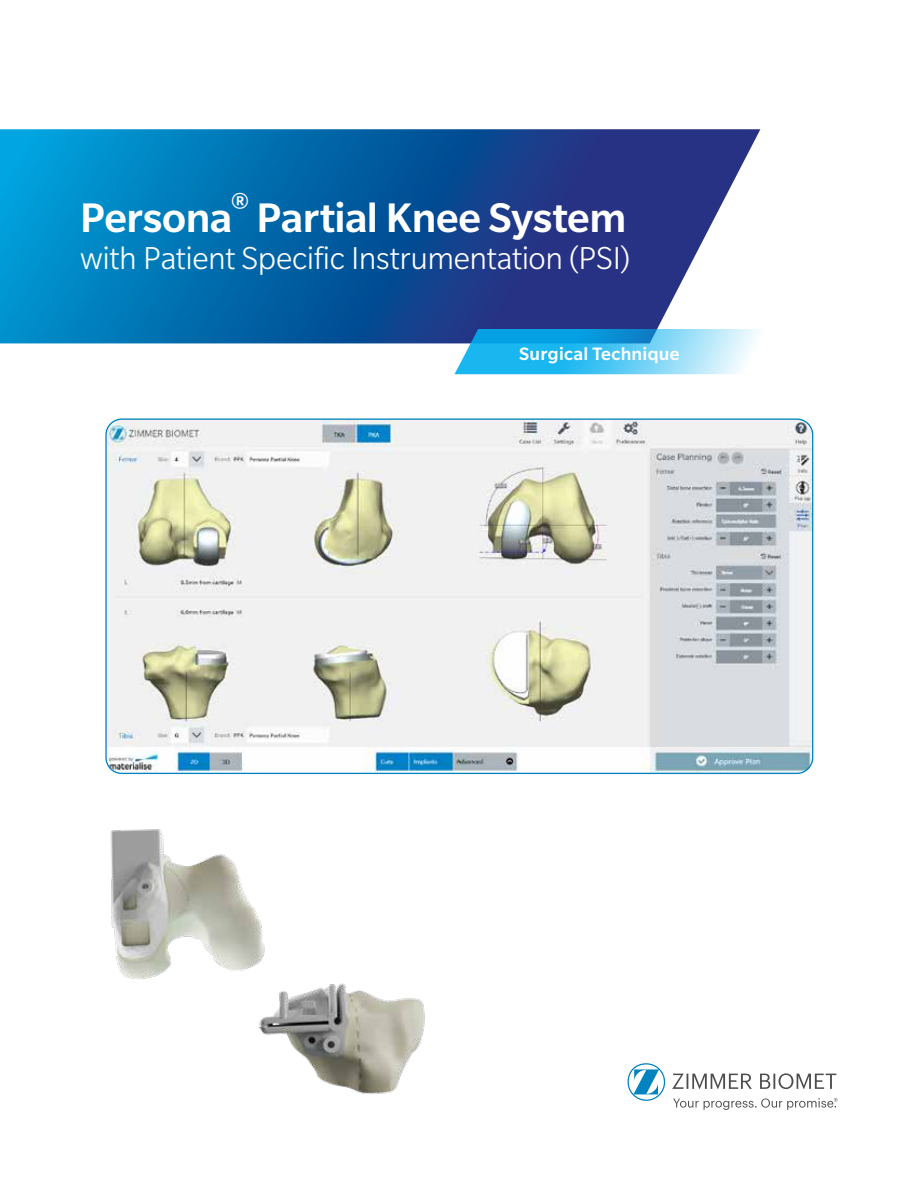
<style>
.page{position:relative;width:918px;height:1188px;background:#fff}
.page>*{position:absolute;margin:0;border:0;box-sizing:border-box;transform-origin:0 0}
.t1{font:500 45px "Slate Pro";letter-spacing:-.01em;color:#fff}
.t2{font:300 34.5px "Slate Pro";letter-spacing:-.01em;color:#fff}
.t3{font:500 19.5px "Slate Pro";letter-spacing:.015em;color:#fff}
</style>
<div class="page">
<svg style="left:672px;top:1073px;width:164px;height:16px"></svg>
<svg style="left:628px;top:1063px;width:37px;height:38px"></svg>
<svg style="left:673px;top:1098px;width:164px;height:12px"></svg>
<svg style="left:0;top:129px;width:760px;height:214px;background:#1c66a8"></svg>
<svg style="left:454px;top:329px;width:306px;height:45px;background:#5cc3ee"></svg>
<img style="left:107px;top:420px;width:706px;height:353px">
<img style="left:110px;top:829px;width:153px;height:150px">
<img style="left:224px;top:942px;width:201px;height:152px">
<h1 class="t1" style="left:80px;top:194px;width:548px">Persona<sup>®</sup> Partial Knee System</h1>
<p class="t2" style="left:80px;top:240px;width:552px">with Patient Specific Instrumentation (PSI)</p>
<p class="t3" style="left:519px;top:343px;width:162px">Surgical Technique</p>
</div>
